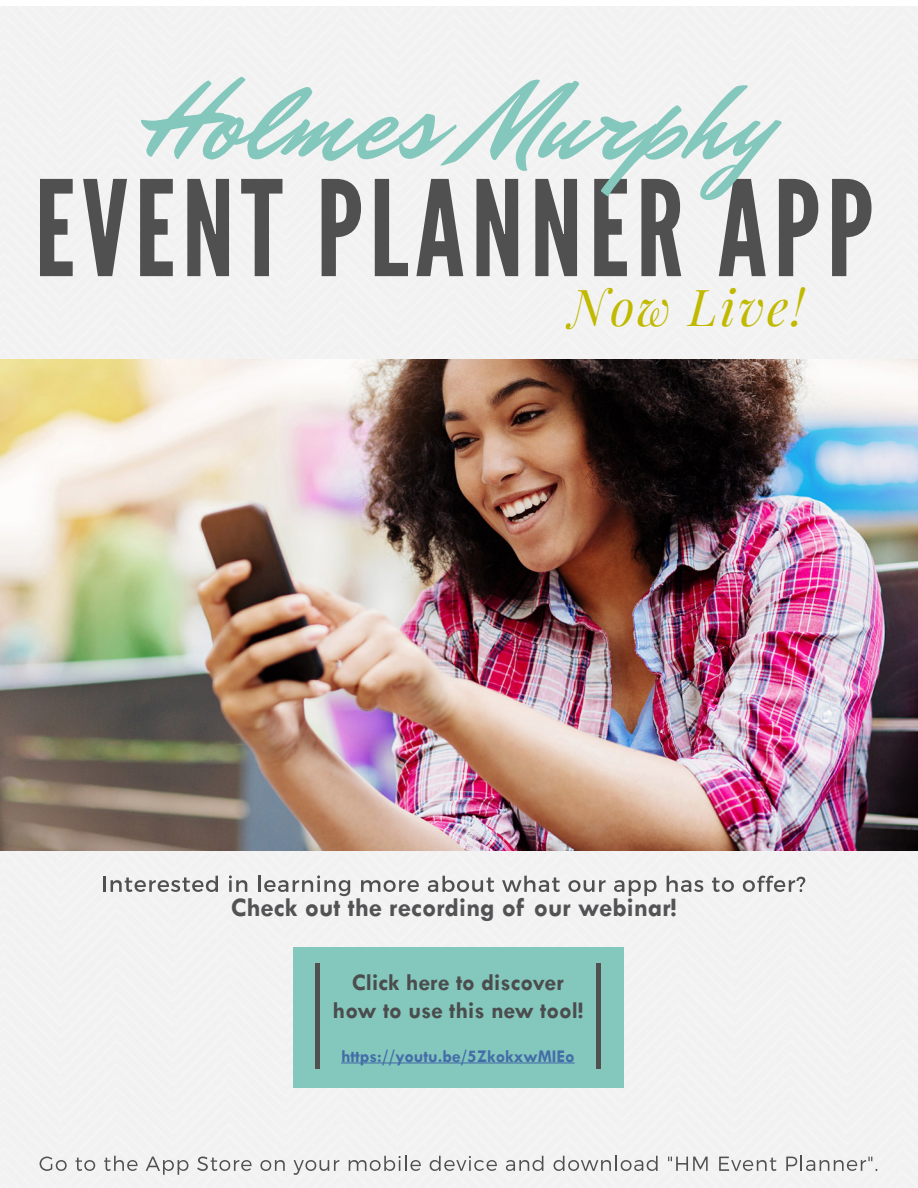
<style>
.page{position:relative;width:918px;height:1188px;background:#fff}
.page>*{position:absolute;margin:0;border:0;box-sizing:border-box;transform-origin:0 0}
.t1{font:114.75px "Mr Dafoe";color:#84c7bc}
.t2{font:italic 49.8px "Playfair Display";letter-spacing:.05em;color:#c1b900}
.t3{font:700 27px "Tw Cen";color:#535355}
.t4{font:700 24px "Tw Cen";color:#4b4c4d}
.t5{font:700 18px "Tw Cen";color:#436da8}
</style>
<div class="page">
<div style="left:0;top:6px;width:918px;height:1182px;background:#f2f2f2"></div>
<svg style="left:40px;top:179px;width:33px;height:97px"></svg>
<svg style="left:83px;top:179px;width:44px;height:97px"></svg>
<svg style="left:140px;top:179px;width:33px;height:97px"></svg>
<svg style="left:187px;top:179px;width:42px;height:97px"></svg>
<svg style="left:241px;top:179px;width:41px;height:97px"></svg>
<svg style="left:322px;top:179px;width:39px;height:97px"></svg>
<svg style="left:375px;top:179px;width:33px;height:97px"></svg>
<svg style="left:416px;top:179px;width:47px;height:97px"></svg>
<svg style="left:477px;top:179px;width:41px;height:97px"></svg>
<svg style="left:535px;top:179px;width:42px;height:97px"></svg>
<svg style="left:594px;top:179px;width:33px;height:97px"></svg>
<svg style="left:641px;top:179px;width:40px;height:97px"></svg>
<svg style="left:719px;top:179px;width:47px;height:97px"></svg>
<svg style="left:779px;top:179px;width:39px;height:97px"></svg>
<svg style="left:832px;top:179px;width:40px;height:97px"></svg>
<img style="left:0;top:360px;width:918px;height:490px">
<div style="left:294px;top:947px;width:330px;height:141px;background:#84c7bc"></div>
<div style="left:315px;top:963px;width:5px;height:105px;background:#505050"></div>
<div style="left:596px;top:963px;width:5px;height:105px;background:#505050"></div>
<hr style="left:103px;top:877px;width:3px;height:15px;background:#505050">
<svg style="left:111px;top:876px;width:107px;height:16px"></svg>
<svg style="left:229px;top:875px;width:18px;height:17px"></svg>
<hr style="left:258px;top:876px;width:3px;height:16px;background:#505050">
<svg style="left:264px;top:875px;width:86px;height:21px"></svg>
<svg style="left:361px;top:880px;width:58px;height:12px"></svg>
<svg style="left:428px;top:876px;width:66px;height:16px"></svg>
<svg style="left:502px;top:876px;width:58px;height:16px"></svg>
<svg style="left:568px;top:880px;width:38px;height:12px"></svg>
<svg style="left:614px;top:880px;width:43px;height:16px"></svg>
<svg style="left:667px;top:876px;width:36px;height:16px"></svg>
<svg style="left:712px;top:878px;width:22px;height:14px"></svg>
<svg style="left:743px;top:876px;width:62px;height:16px"></svg>
<svg style="left:40px;top:1157px;width:27px;height:14px"></svg>
<svg style="left:75px;top:1158px;width:20px;height:13px"></svg>
<svg style="left:104px;top:1156px;width:34px;height:15px"></svg>
<svg style="left:146px;top:1157px;width:42px;height:18px"></svg>
<svg style="left:197px;top:1157px;width:55px;height:14px"></svg>
<svg style="left:260px;top:1160px;width:25px;height:11px"></svg>
<svg style="left:293px;top:1160px;width:46px;height:15px"></svg>
<svg style="left:349px;top:1156px;width:72px;height:15px"></svg>
<svg style="left:430px;top:1156px;width:67px;height:15px"></svg>
<svg style="left:506px;top:1156px;width:37px;height:15px"></svg>
<svg style="left:554px;top:1156px;width:104px;height:15px"></svg>
<svg style="left:668px;top:1157px;width:40px;height:14px"></svg>
<svg style="left:719px;top:1157px;width:57px;height:14px"></svg>
<svg style="left:786px;top:1156px;width:91px;height:15px"></svg>
<hr style="left:341px;top:1062px;width:234px;height:2px;background:#436da8">
<p class="t1" style="left:142px;top:45px;width:630px">Holmes Murphy</p>
<p class="t2" style="left:570px;top:269px;width:236px">Now Live!</p>
<p class="t3" style="left:231px;top:891px;width:447px">Check out the recording of our webinar!</p>
<p class="t4" style="left:352px;top:968px;width:213px">Click here to discover</p>
<p class="t4" style="left:333px;top:996px;width:252px">how to use this new tool!</p>
<p class="t5" style="left:341px;top:1045px;width:235px">https://youtu.be/5ZkokxwMIEo</p>
</div>
